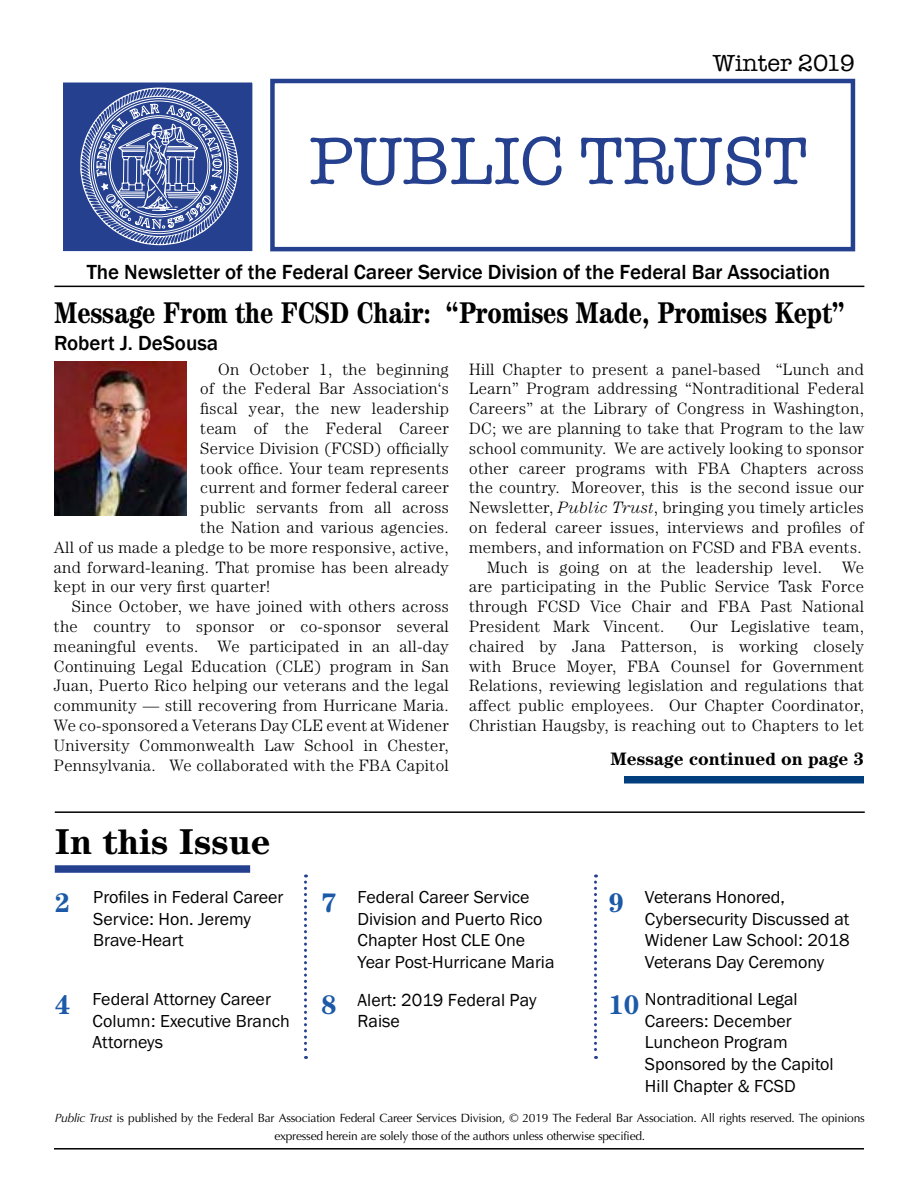
<style>
.page{position:relative;width:918px;height:1188px;background:#fff}
.page>*{position:absolute;margin:0;border:0;box-sizing:border-box;transform-origin:0 0}
.t1{font:69px "American Typewriter";color:#25408f}
.t2{font:700 36px "Century";color:#000}
.t3{font:700 condensed 30px "Century";color:#000}
.t4{font:700 27px "Century";color:#1c5aa8}
.t5{font:24px "American Typewriter";color:#000}
.t6{font:500 21px "Franklin Gothic";letter-spacing:-.005em;color:#000}
.t7{font:18px/21.6px "Franklin Gothic URW Boo";color:#000}
.t8{font:18px/21.6px "Franklin Gothic";color:#000}
.t9{font:700 18px "Century";color:#000}
.t10{font:300 16.5px/19.8px "Century";letter-spacing:.02em;color:#000;text-align:justify}
.t11{font:12px/18px "Optima";letter-spacing:-.02em;color:#000;text-align:center}
.s1{font-style:italic}
</style>
<div class="page">
<div style="left:55px;top:865px;width:195px;height:8px;background:#25408f"></div>
<hr style="left:55px;top:811px;width:810px;height:2px;background:#000">
<hr style="left:54px;top:1148px;width:810px;height:2px;background:#000">
<svg style="left:304px;top:874px;width:3px;height:185px"></svg>
<svg style="left:594px;top:874px;width:3px;height:185px"></svg>
<div style="left:59px;top:78px;width:198px;height:178px;background:#25408f;border:4px solid #fff"></div>
<svg style="left:80px;top:88px;width:159px;height:158px"></svg>
<div style="left:270px;top:79px;width:585px;height:172px;border:4px solid #25408f"></div>
<hr style="left:54px;top:286px;width:810px;height:1px;background:#000">
<img style="left:54px;top:362px;width:133px;height:154px">
<div style="left:624px;top:776px;width:240px;height:7px;background:#003e7e"></div>
<h3 class="t5" style="left:713px;top:44px;width:144px">Winter 2019</h3>
<h1 class="t1" style="left:309px;top:108px;width:500px">PUBLIC TRUST</h1>
<p class="t6" style="left:87px;top:259px;width:745px">The Newsletter of the Federal Career Service Division of the Federal Bar Association</p>
<h3 class="t3" style="left:54px;top:295px;width:792px">Message From the FCSD Chair: “Promises Made, Promises Kept”</h3>
<p class="t6" style="left:54px;top:330px;width:166px">Robert J. DeSousa</p>
<p class="t10" style="left:218px;top:359px;width:232px">On October 1, the beginning</p>
<p class="t10" style="left:200px;top:379px;width:250px">of the Federal Bar Association‘s</p>
<p class="t10" style="left:200px;top:398px;width:250px">fiscal year, the new leadership</p>
<p class="t10" style="left:200px;top:418px;width:250px">team of the Federal Career</p>
<p class="t10" style="left:200px;top:438px;width:250px">Service Division (FCSD) officially</p>
<p class="t10" style="left:200px;top:458px;width:250px">took office. Your team represents</p>
<p class="t10" style="left:200px;top:478px;width:250px">current and former federal career</p>
<p class="t10" style="left:200px;top:497px;width:250px">public servants from all across</p>
<p class="t10" style="left:200px;top:517px;width:250px">the Nation and various agencies.</p>
<p class="t10" style="left:54px;top:537px;width:396px">All of us made a pledge to be more responsive, active,</p>
<p class="t10" style="left:54px;top:557px;width:396px">and forward-leaning. That promise has been already</p>
<p class="t10" style="left:54px;top:577px;width:218px">kept in our very first quarter!</p>
<p class="t10" style="left:72px;top:596px;width:378px">Since October, we have joined with others across</p>
<p class="t10" style="left:54px;top:616px;width:396px">the country to sponsor or co-sponsor several</p>
<p class="t10" style="left:54px;top:636px;width:396px">meaningful events. We participated in an all-day</p>
<p class="t10" style="left:54px;top:656px;width:396px">Continuing Legal Education (CLE) program in San</p>
<p class="t10" style="left:54px;top:676px;width:396px">Juan, Puerto Rico helping our veterans and the legal</p>
<p class="t10" style="left:54px;top:695px;width:396px">community — still recovering from Hurricane Maria.</p>
<p class="t10" style="left:54px;top:715px;width:396px">We co-sponsored a Veterans Day CLE event at Widener</p>
<p class="t10" style="left:54px;top:735px;width:396px">University Commonwealth Law School in Chester,</p>
<p class="t10" style="left:54px;top:755px;width:396px">Pennsylvania. We collaborated with the FBA Capitol</p>
<p class="t10" style="left:469px;top:359px;width:396px">Hill Chapter to present a panel-based “Lunch and</p>
<p class="t10" style="left:469px;top:379px;width:396px">Learn” Program addressing “Nontraditional Federal</p>
<p class="t10" style="left:469px;top:398px;width:396px">Careers” at the Library of Congress in Washington,</p>
<p class="t10" style="left:469px;top:418px;width:396px">DC; we are planning to take that Program to the law</p>
<p class="t10" style="left:469px;top:438px;width:396px">school community. We are actively looking to sponsor</p>
<p class="t10" style="left:469px;top:458px;width:396px">other career programs with FBA Chapters across</p>
<p class="t10" style="left:469px;top:478px;width:396px">the country. Moreover, this is the second issue our</p>
<p class="t10" style="left:469px;top:497px;width:396px">Newsletter, <span class="s1">Public Trust</span>, bringing you timely articles</p>
<p class="t10" style="left:469px;top:517px;width:396px">on federal career issues, interviews and profiles of</p>
<p class="t10" style="left:469px;top:537px;width:394px">members, and information on FCSD and FBA events.</p>
<p class="t10" style="left:487px;top:557px;width:378px">Much is going on at the leadership level. We</p>
<p class="t10" style="left:469px;top:577px;width:396px">are participating in the Public Service Task Force</p>
<p class="t10" style="left:469px;top:596px;width:396px">through FCSD Vice Chair and FBA Past National</p>
<p class="t10" style="left:469px;top:616px;width:197px">President Mark Vincent.</p>
<p class="t10" style="left:469px;top:616px;width:396px;text-indent:221px">Our Legislative team, chaired by Jana Patterson, is working closely with Bruce Moyer, FBA Counsel for Government Relations, reviewing legislation and regulations that affect public employees. Our Chapter Coordinator, Christian Haugsby, is reaching out to Chapters to let</p>
<p class="t9" style="left:611px;top:748px;width:255px">Message continued on page 3</p>
<h2 class="t2" style="left:55px;top:821px;width:217px">In this Issue</h2>
<h3 class="t4" style="left:55px;top:887px;width:17px">2</h3>
<h3 class="t4" style="left:55px;top:989px;width:17px">4</h3>
<p class="t7" style="left:93px;top:886px;width:192px">Profiles in Federal Career<br>Service: Hon. Jeremy<br>Brave-Heart</p>
<p class="t7" style="left:358px;top:886px;width:198px">Federal Career Service<br>Division and Puerto Rico<br>Chapter Host CLE One<br>Year Post-Hurricane Maria</p>
<h3 class="t4" style="left:321px;top:887px;width:17px">7</h3>
<h3 class="t4" style="left:608px;top:887px;width:17px">9</h3>
<p class="t7" style="left:645px;top:886px;width:206px">Veterans Honored,<br>Cybersecurity Discussed at<br>Widener Law School: 2018<br>Veterans Day Ceremony</p>
<p class="t7" style="left:93px;top:988px;width:199px">Federal Attorney Career<br>Column: Executive Branch<br>Attorneys</p>
<p class="t8" style="left:358px;top:989px;width:181px">Alert: 2019 Federal Pay<br>Raise</p>
<h3 class="t4" style="left:321px;top:989px;width:17px">8</h3>
<p class="t7" style="left:645px;top:988px;width:190px">Nontraditional Legal<br>Careers: December<br>Luncheon Program<br>Sponsored by the Capitol<br>Hill Chapter &amp; FCSD</p>
<h3 class="t4" style="left:608px;top:989px;width:32px">10</h3>
<p class="t11" style="left:55px;top:1109px;width:812px"><span class="s1">Public Trust</span> is published by the Federal Bar Association Federal Career Services Division, © 2019 The Federal Bar Association. All rights reserved. The opinions expressed herein are solely those of the authors unless otherwise specified.</p>
</div>
